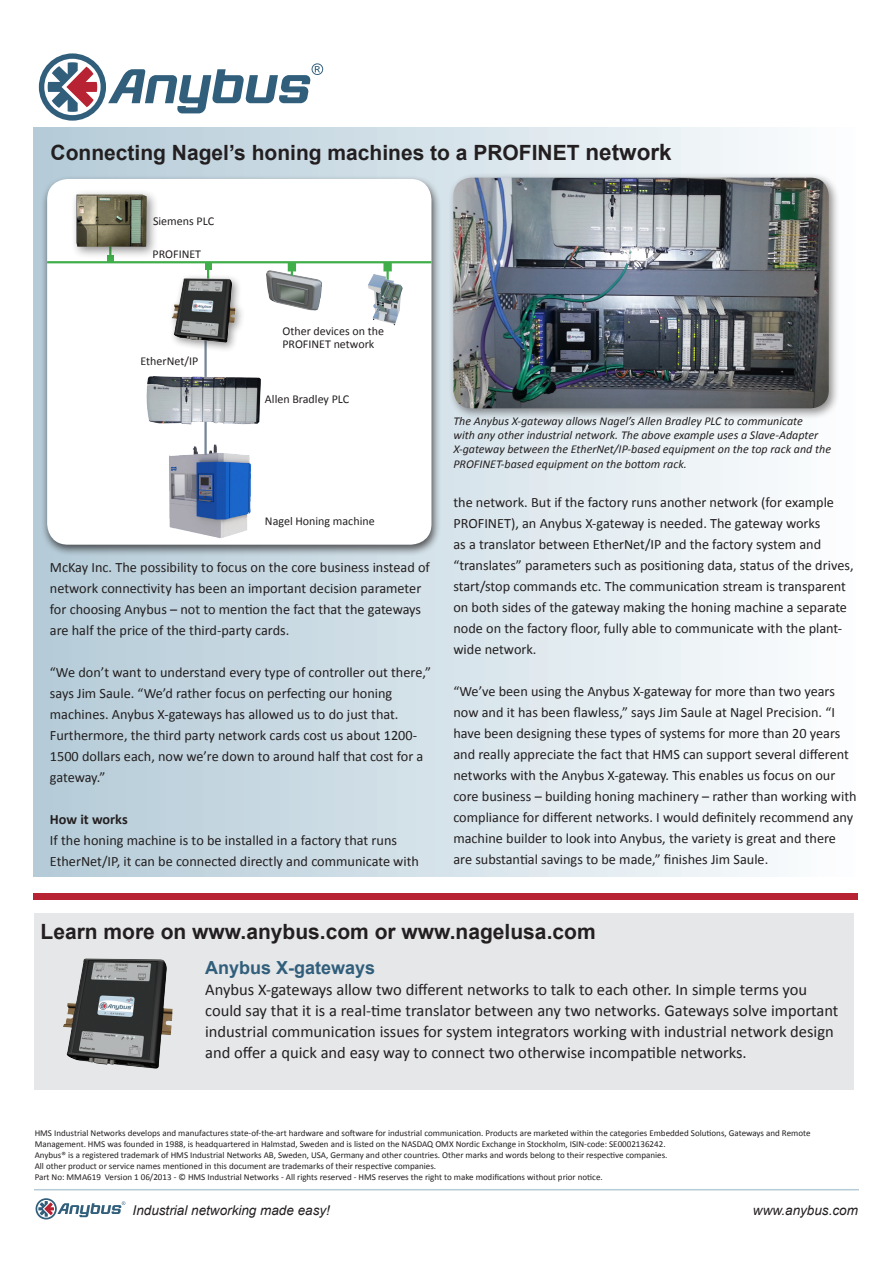
<style>
.page{position:relative;width:893px;height:1263px;background:#fff}
.page>*{position:absolute;margin:0;border:0;box-sizing:border-box;transform-origin:0 0}
.t1{font:700 21px "Arial";color:#231f20}
.t2{font:700 18px "Arial";color:#305e7b}
.t3{font:16.5px/21px "Calibri";color:#231f20}
.t4{font:14.25px/21px "Calibri";color:#231f20}
.t5{font:700 14.25px "Calibri";color:#231f20}
.t6{font:italic 13.5px "Arial";color:#231f20}
.t7{font:italic 12px/14.4px "Calibri";color:#231f20}
.t8{font:12px/13.5px "Calibri";color:#231f20}
.fieldbus_features_te{font:9px/10.8px "Calibri";color:#231f20}
.s1{font-size:22.5px}
</style>
<div class="page">
<hr style="left:34px;top:1189px;width:825px;height:1px;background:#b5ccd8">
<svg style="left:36px;top:1198px;width:21px;height:21px"></svg>
<svg style="left:37px;top:1200px;width:18px;height:18px"></svg>
<svg style="left:38px;top:1201px;width:87px;height:16px"></svg>
<div style="left:34px;top:893px;width:824px;height:6px;background:#b72332"></div>
<div style="left:35px;top:913px;width:819px;height:177px;background:#e6e7e9"></div>
<svg style="left:39px;top:53px;width:67px;height:68px"></svg>
<svg style="left:44px;top:59px;width:57px;height:56px"></svg>
<svg style="left:48px;top:62px;width:49px;height:50px"></svg>
<svg style="left:108px;top:63px;width:215px;height:50px"></svg>
<div style="left:34px;top:128px;width:824px;height:748px;background:linear-gradient(to right,#b3cad7,#fcfdfe)"></div>
<div style="left:40px;top:175px;width:401px;height:382px;background:#231f20;opacity:.75"></div>
<div style="left:47px;top:179px;width:384px;height:366px;background:#fff;border-radius:21px"></div>
<hr style="left:47px;top:261px;width:384px;height:2px;background:#40ae49">
<hr style="left:207px;top:262px;width:2px;height:20px;background:#40ae49">
<img style="left:169px;top:444px;width:82px;height:94px">
<hr style="left:204px;top:339px;width:3px;height:116px;background:#748497">
<div style="left:107px;top:255px;width:7px;height:7px;background:#40ae49"></div>
<div style="left:205px;top:262px;width:7px;height:8px;background:#40ae49"></div>
<div style="left:167px;top:273px;width:79px;height:80px;background:#fff"></div>
<img style="left:171px;top:272px;width:71px;height:78px">
<div style="left:71px;top:188px;width:88px;height:71px;background:#231f20;opacity:.5"></div>
<img style="left:76px;top:194px;width:71px;height:53px">
<img style="left:266px;top:270px;width:56px;height:41px">
<div style="left:288px;top:263px;width:8px;height:8px;background:#40ae49"></div>
<svg style="left:383px;top:263px;width:9px;height:8px"></svg>
<img style="left:368px;top:271px;width:35px;height:55px">
<div style="left:448px;top:172px;width:392px;height:248px;background:#231f20;opacity:.5"></div>
<img style="left:453px;top:178px;width:376px;height:230px">
<img style="left:147px;top:377px;width:114px;height:49px">
<img style="left:34px;top:946px;width:139px;height:136px">
<p class="t1" style="left:51px;top:139px;width:623px">Connecting Nagel’s honing machines to a PROFINET <span class="s1">network</span></p>
<p class="t8" style="left:153px;top:214px;width:63px">Siemens PLC</p>
<p class="t8" style="left:153px;top:247px;width:50px">PROFINET</p>
<p class="t8" style="left:141px;top:354px;width:59px">EtherNet/IP</p>
<p class="t8" style="left:282px;top:324px;width:103px">Other devices on the<br>PROFINET network</p>
<p class="t8" style="left:265px;top:393px;width:86px">Allen Bradley PLC</p>
<p class="t8" style="left:265px;top:515px;width:111px">Nagel Honing machine</p>
<p class="t4" style="left:50px;top:557px;width:382px">McKay Inc. The possibility to focus on the core business instead of network connectivity has been an important decision parameter for choosing Anybus – not to mention the fact that the gateways are half the price of the third-party cards.</p>
<p class="t4" style="left:50px;top:662px;width:383px">“We don’t want to understand every type of controller out there,” says Jim Saule. “We’d rather focus on perfecting our honing machines. Anybus X-gateways has allowed us to do just that.<br>Furthermore, the third party network cards cost us about 1200- 1500 dollars each, now we’re down to around half that cost for a gateway.”</p>
<p class="t5" style="left:50px;top:810px;width:79px">How it works</p>
<p class="t4" style="left:50px;top:830px;width:371px">If the honing machine is to be installed in a factory that runs<br>EtherNet/IP, it can be connected directly and communicate with</p>
<p class="t7" style="left:453px;top:413px;width:379px">The Anybus X-gateway allows Nagel’s Allen Bradley PLC to communicate<br>with any other industrial network. The above example uses a Slave-Adapter X-gateway between the EtherNet/IP-based equipment on the top rack and the PROFINET-based equipment on the bottom rack.</p>
<p class="t4" style="left:453px;top:492px;width:402px">the network. But if the factory runs another network (for example PROFINET), an Anybus X-gateway is needed. The gateway works<br>as a translator between EtherNet/IP and the factory system and “translates” parameters such as positioning data, status of the drives, start/stop commands etc. The communication stream is transparent on both sides of the gateway making the honing machine a separate node on the factory floor, fully able to communicate with the plant&shy;wide network.</p>
<p class="t4" style="left:453px;top:681px;width:405px">“We’ve been using the Anybus X-gateway for more than two years now and it has been flawless,” says Jim Saule at Nagel Precision. “I have been designing these types of systems for more than 20 years and really appreciate the fact that HMS can support several different networks with the Anybus X-gateway. This enables us focus on our core business – building honing machinery – rather than working with compliance for different networks. I would definitely recommend any machine builder to look into Anybus, the variety is great and there are substantial savings to be made,” finishes Jim Saule.</p>
<p class="t1" style="left:41px;top:918px;width:557px">Learn more on www.anybus.com or www.nagelusa.com</p>
<p class="t2" style="left:205px;top:956px;width:172px">Anybus X-gateways</p>
<p class="t3" style="left:205px;top:979px;width:635px">Anybus X-gateways allow two different networks to talk to each other. In simple terms you could say that it is a real-time translator between any two networks. Gateways solve important industrial communication issues for system integrators working with industrial network design and offer a quick and easy way to connect two otherwise incompatible networks.</p>
<p class="fieldbus_features_te" style="left:35px;top:1128px;width:777px">HMS Industrial Networks develops and manufactures state-of-the-art hardware and software for industrial communication. Products are marketed within the categories Embedded Solutions, Gateways and Remote<br>Management. HMS was founded in 1988, is headquartered in Halmstad, Sweden and is listed on the NASDAQ OMX Nordic Exchange in Stockholm, ISIN-code: SE0002136242.</p>
<p class="fieldbus_features_te" style="left:35px;top:1150px;width:634px">Anybus® is a registered trademark of HMS Industrial Networks AB, Sweden, USA, Germany and other countries. Other marks and words belong to their respective companies.<br>All other product or service names mentioned in this document are trademarks of their respective companies.<br>Part No: MMA619 Version 1 06/2013 - © HMS Industrial Networks - All rights reserved - HMS reserves the right to make modifications without prior notice.</p>
<p class="t6" style="left:133px;top:1201px;width:199px">Industrial networking made easy!</p>
<p class="t6" style="left:753px;top:1201px;width:107px">www.anybus.com</p>
</div>
